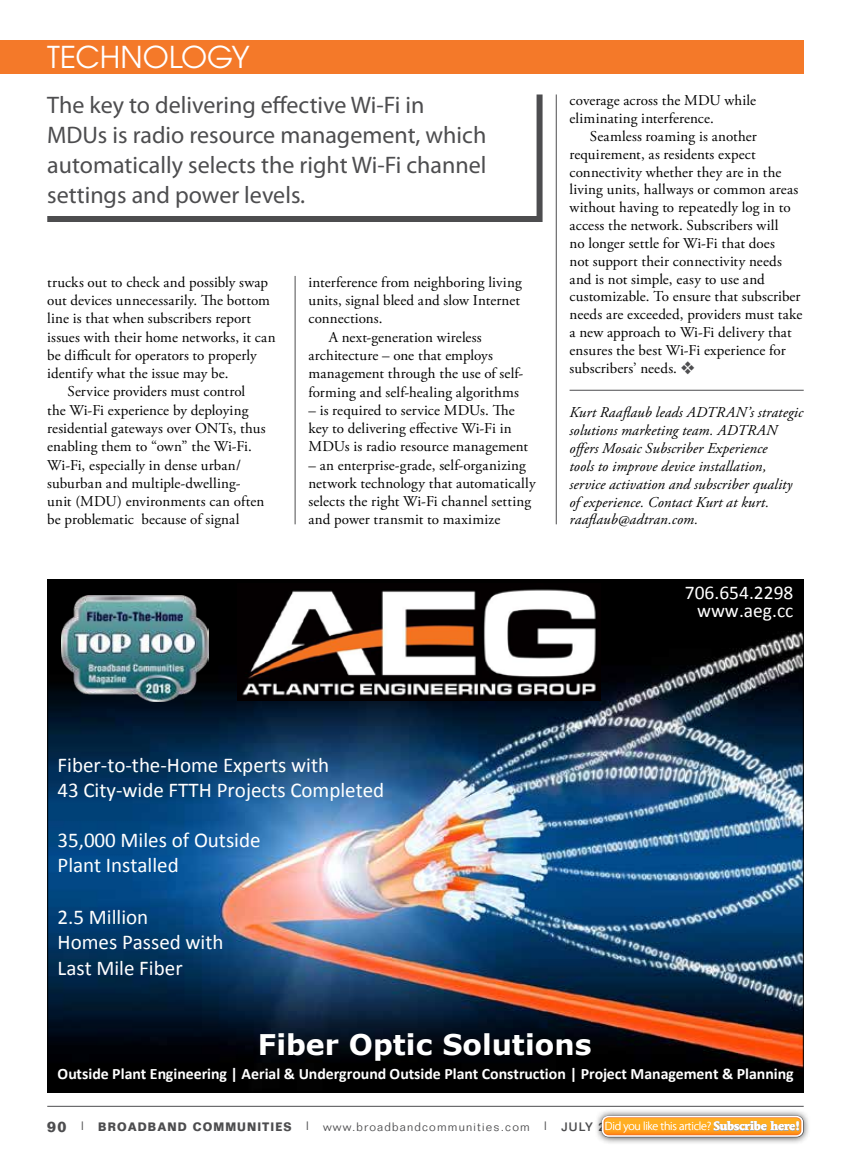
<style>
.page{position:relative;width:851px;height:1161px;background:#fff}
.page>*{position:absolute;margin:0;border:0;box-sizing:border-box;transform-origin:0 0}
.t1{font:30px "Avant Garde";color:#fff}
.t2{font:700 28.5px "Verdana";color:#fff}
.t3{font:24px/30px "Myriad Pro";color:#4d4d4f}
.t4{font:21px/25.7px "Calibri";color:#fff}
.t5{font:19.5px/18px "Calibri";color:#fff;text-align:right}
.t6{font:700 15.9px "Calibri";color:#fff}
.t7{font:15px/17.9px "Adobe Garamond Pro";letter-spacing:.01em;color:#000}
.t8{font:italic 15px/17.9px "Adobe Garamond Pro";letter-spacing:.01em;color:#000}
.t9{font:300 12px "Folio";letter-spacing:.1em;color:#4d4d4f}
.t10{font:300 12px "Myriad Pro";letter-spacing:-.02em;color:#fff}
.s1{color:#4d4d4f}
.s2{font-family:"AT Mendoza Roman";font-weight:700}
.s3{font-weight:700;font-size:15px}
.s4{font-weight:500}
.s5{font-weight:700}
</style>
<div class="page">
<div style="left:0;top:40px;width:803px;height:34px;background:#f47929"></div>
<hr style="left:47px;top:1106px;width:756px;height:1px;background:#4d4d4f">
<hr style="left:556px;top:94px;width:1px;height:430px;background:#4d4d4f">
<hr style="left:295px;top:276px;width:1px;height:248px;background:#4d4d4f">
<img style="left:49px;top:581px;width:752px;height:509px">
<img style="left:237px;top:583px;width:363px;height:118px">
<img style="left:61px;top:595px;width:147px;height:106px">
<hr style="left:569px;top:390px;width:234px;height:1px;background:#4d4d4f">
<svg style="left:47px;top:94px;width:496px;height:128px"></svg>
<div style="left:594px;top:1108px;width:217px;height:37px;background:#000;opacity:.75"></div>
<svg style="left:602px;top:1116px;width:201px;height:21px"></svg>
<svg style="left:603px;top:1117px;width:198px;height:18px;background:#f2a335"></svg>
<h1 class="t1" style="left:47px;top:39px;width:204px">TECHNOLOGY</h1>
<h3 class="t3" style="left:47px;top:89px;width:441px">The key to delivering effective Wi-Fi in MDUs is radio resource management, which automatically selects the right Wi-Fi channel settings and power levels.</h3>
<p class="t7" style="left:47px;top:274px;width:222px">trucks out to check and possibly swap</p>
<p class="t7" style="left:47px;top:292px;width:224px">out devices unnecessarily. The bottom</p>
<p class="t7" style="left:47px;top:310px;width:205px">line is that when subscribers report</p>
<p class="t7" style="left:47px;top:329px;width:230px">issues with their home networks, it can</p>
<p class="t7" style="left:47px;top:347px;width:211px">be difficult for operators to properly</p>
<p class="t7" style="left:47px;top:365px;width:183px">identify what the issue may be.</p>
<p class="t7" style="left:68px;top:383px;width:179px">Service providers must control</p>
<p class="t7" style="left:47px;top:402px;width:203px">the Wi-Fi experience by deploying</p>
<p class="t7" style="left:47px;top:420px;width:220px">residential gateways over ONTs, thus</p>
<p class="t7" style="left:47px;top:438px;width:206px">enabling them to “own” the Wi-Fi.</p>
<p class="t7" style="left:47px;top:456px;width:195px">Wi-Fi, especially in dense urban/</p>
<p class="t7" style="left:47px;top:475px;width:195px">suburban and multiple-dwelling-</p>
<p class="t7" style="left:47px;top:493px;width:218px">unit (MDU) environments can often</p>
<p class="t7" style="left:47px;top:511px;width:194px">be problematic because of signal</p>
<p class="t7" style="left:308px;top:274px;width:215px">interference from neighboring living</p>
<p class="t7" style="left:308px;top:292px;width:213px">units, signal bleed and slow Internet</p>
<p class="t7" style="left:308px;top:310px;width:76px">connections.</p>
<p class="t7" style="left:328px;top:329px;width:154px">A next-generation wireless</p>
<p class="t7" style="left:308px;top:347px;width:186px">architecture – one that employs</p>
<p class="t7" style="left:308px;top:365px;width:216px">management through the use of self-</p>
<p class="t7" style="left:308px;top:383px;width:212px">forming and self-healing algorithms</p>
<p class="t7" style="left:308px;top:401px;width:221px;line-height:18.3px">– is required to service MDUs. The key to delivering effective Wi-Fi in<br>MDUs is radio resource management</p>
<p class="t7" style="left:308px;top:456px;width:229px;line-height:18.3px">– an enterprise-grade, self-organizing network technology that automatically selects the right Wi-Fi channel setting and power transmit to maximize</p>
<p class="t7" style="left:569px;top:92px;width:188px">coverage across the MDU while eliminating interference.</p>
<p class="t7" style="left:569px;top:128px;width:234px;text-indent:20px">Seamless roaming is another requirement, as residents expect connectivity whether they are in the living units, hallways or common areas without having to repeatedly log in to access the network. Subscribers will<br>no longer settle for Wi-Fi that does<br>not support their connectivity needs and is not simple, easy to use and customizable. To ensure that subscriber needs are exceeded, providers must take a new approach to Wi-Fi delivery that ensures the best Wi-Fi experience for subscribers’ needs. <span class="s1">❖</span></p>
<p class="t8" style="left:569px;top:404px;width:235px">Kurt Raaflaub leads ADTRAN’s strategic solutions marketing team. ADTRAN offers Mosaic Subscriber Experience<br>tools to improve device installation, service activation and subscriber quality of experience. Contact Kurt at kurt. raaflaub@adtran.com.</p>
<h3 class="t5" style="left:684px;top:584px;width:110px">706.654.2298 www.aeg.cc</h3>
<h3 class="t4" style="left:58px;top:752px;width:328px">Fiber-to-the-Home Experts with<br>43 City-wide FTTH Projects Completed</h3>
<h3 class="t4" style="left:58px;top:827px;width:204px">35,000 Miles of Outside<br>Plant Installed</h3>
<h3 class="t4" style="left:58px;top:904px;width:168px">2.5 Million<br>Homes Passed with<br>Last Mile Fiber</h3>
<h2 class="t2" style="left:258px;top:1024px;width:335px">Fiber Optic Solutions</h2>
<p class="t6" style="left:58px;top:1064px;width:737px">Outside Plant Engineering | Aerial &amp; Underground Outside Plant Construction | Project Management &amp; Planning</p>
<p class="t10" style="left:605px;top:1119px;width:197px">Did you like this article? <span class="s2">Subscribe here!</span></p>
<p class="t9" style="left:47px;top:1120px;width:583px"><span class="s3">90</span> <span class="s4">|</span> <span class="s5">BROADBAND COMMUNITIES</span> <span class="s4">|</span> www.broadbandcommunities.com <span class="s4">| JULY 2018</span></p>
</div>
